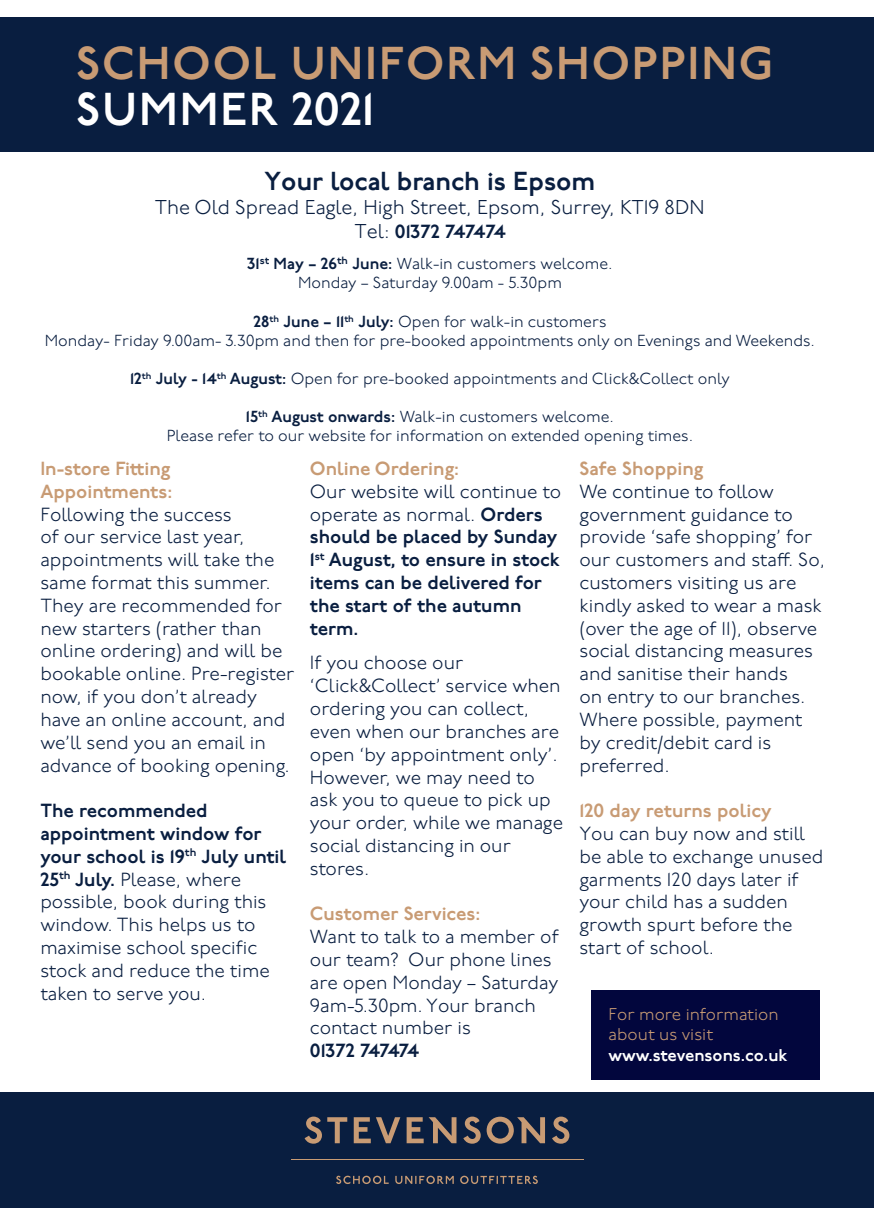
<style>
.page{position:relative;width:874px;height:1225px;background:#fff}
.page>*{position:absolute;margin:0;border:0;box-sizing:border-box;transform-origin:0 0}
.t1{font:46px "P22 Underground Pro Demi";letter-spacing:.04em;color:#c89b74}
.t2{font:46px "P22 Underground Pro Demi";letter-spacing:.04em;color:#fff}
.t3{font:26px "P22 Underground Pro Demi";color:#091e40}
.t4{font:300 20px "P22 Underground Pro";color:#091e40}
.t5{font:300 19px/22.8px "P22 Underground Pro";color:#091e40}
.t6{font:19px/22.8px "P22 Underground Pro Demi";color:#091e40}
.t7{font:19px/22.8px "P22 Underground Pro Demi";color:#c89b74}
.t8{font:19px "P22 Underground Pro Demi";letter-spacing:-.04em;color:#091e40}
.t9{font:300 17px/20.4px "P22 Underground Pro";color:#c89b74}
.t10{font:17px "P22 Underground Pro Demi";color:#fff}
.t11{font:300 16px/18.8px "P22 Underground Pro";color:#091e40;text-align:center}
.s1{font-family:"P22 Underground Pro";font-weight:300;font-size:20px}
.s2{font-family:"P22 Underground Pro Demi";font-weight:400}
</style>
<div class="page">
<div style="left:0;top:17px;width:873px;height:135px;background:#091e40"></div>
<div style="left:0;top:1092px;width:873px;height:116px;background:#091e40"></div>
<svg style="left:304px;top:1116px;width:43px;height:27px"></svg>
<svg style="left:353px;top:1117px;width:47px;height:26px"></svg>
<svg style="left:463px;top:1116px;width:17px;height:27px"></svg>
<svg style="left:552px;top:1116px;width:17px;height:27px"></svg>
<svg style="left:486px;top:1116px;width:58px;height:27px"></svg>
<svg style="left:406px;top:1117px;width:50px;height:26px"></svg>
<hr style="left:291px;top:1159px;width:291px;height:1px;background:#c89b74">
<svg style="left:336px;top:1175px;width:52px;height:9px"></svg>
<svg style="left:395px;top:1175px;width:58px;height:9px"></svg>
<svg style="left:460px;top:1175px;width:77px;height:9px"></svg>
<div style="left:591px;top:990px;width:228px;height:89px;background:#02063d"></div>
<h1 class="t1" style="left:76px;top:30px;width:698px">SCHOOL UNIFORM SHOPPING</h1>
<h1 class="t2" style="left:76px;top:76px;width:299px">SUMMER 2021</h1>
<h2 class="t3" style="left:264px;top:162px;width:332px">Your local branch is Epsom</h2>
<p class="t4" style="left:155px;top:193px;width:551px">The Old Spread Eagle, High Street, Epsom, Surrey, KT19 8DN</p>
<p class="t6" style="left:354px;top:220px;width:152px"><span class="s1">Tel:</span> 01372 747474</p>
<p class="t11" style="left:247px;top:254px;width:367px"><span class="s2">31</span><sup>st</sup> <span class="s2">May – 26</span><sup>th</sup> <span class="s2">June:</span> Walk-in customers welcome.<br>Monday – Saturday 9.00am - 5.30pm</p>
<p class="t11" style="left:45px;top:311px;width:771px"><span class="s2">28</span><sup>th</sup> <span class="s2">June – 11</span><sup>th</sup> <span class="s2">July:</span> Open for walk-in customers<br>Monday- Friday 9.00am- 3.30pm and then for pre-booked appointments only on Evenings and Weekends.</p>
<p class="t11" style="left:130px;top:369px;width:601px"><span class="s2">12</span><sup>th</sup> <span class="s2">July - 14</span><sup>th</sup> <span class="s2">August:</span> Open for pre-booked appointments and Click&amp;Collect only</p>
<p class="t11" style="left:167px;top:407px;width:527px"><span class="s2">15</span><sup>th</sup> <span class="s2">August onwards:</span> Walk-in customers welcome.<br>Please refer to our website for information on extended opening times.</p>
<p class="t7" style="left:40px;top:457px;width:133px">In-store Fitting<br>Appointments:</p>
<p class="t5" style="left:40px;top:502px;width:255px">Following the success<br>of our service last year, appointments will take the same format this summer.<br>They are recommended for new starters (rather than online ordering) and will be bookable online. Pre-register now, if you don’t already have an online account, and we’ll send you an email in advance of booking opening.</p>
<p class="t6" style="left:40px;top:799px;width:247px">The recommended appointment window for your school is 19<sup>th</sup> July until</p>
<p class="t5" style="left:40px;top:867px;width:231px"><span class="s2">25</span><sup>th</sup> <span class="s2">July.</span> Please, where possible, book during this window. This helps us to maximise school specific stock and reduce the time taken to serve you.</p>
<p class="t7" style="left:310px;top:457px;width:151px">Online Ordering:</p>
<p class="t5" style="left:310px;top:479px;width:253px">Our website will continue to operate as normal. <span class="s2">Orders</span></p>
<p class="t6" style="left:310px;top:525px;width:251px">should be placed by Sunday<br>1<sup>st</sup> August, to ensure in stock items can be delivered for the start of the autumn term.</p>
<p class="t5" style="left:310px;top:651px;width:254px">If you choose our ‘Click&amp;Collect’ service when ordering you can collect, even when our branches are open ‘by appointment only’.<br>However, we may need to ask you to queue to pick up your order, while we manage social distancing in our stores.</p>
<p class="t7" style="left:310px;top:902px;width:172px">Customer Services:</p>
<p class="t5" style="left:310px;top:924px;width:250px">Want to talk to a member of our team? Our phone lines are open Monday – Saturday<br>9am-5.30pm. Your branch contact number is</p>
<p class="t8" style="left:310px;top:1037px;width:110px">01372 747474</p>
<p class="t7" style="left:579px;top:457px;width:125px">Safe Shopping</p>
<p class="t5" style="left:579px;top:479px;width:247px">We continue to follow government guidance to provide ‘safe shopping’ for our customers and staff. So, customers visiting us are kindly asked to wear a mask (over the age of 11), observe social distancing measures and sanitise their hands<br>on entry to our branches.<br>Where possible, payment by credit/debit card is preferred.</p>
<p class="t7" style="left:579px;top:799px;width:193px">120 day returns policy</p>
<p class="t5" style="left:579px;top:821px;width:245px">You can buy now and still be able to exchange unused garments 120 days later if your child has a sudden growth spurt before the start of school.</p>
<p class="t9" style="left:608px;top:1003px;width:171px">For more information about us visit</p>
<p class="t10" style="left:608px;top:1042px;width:180px">www.stevensons.co.uk</p>
</div>
